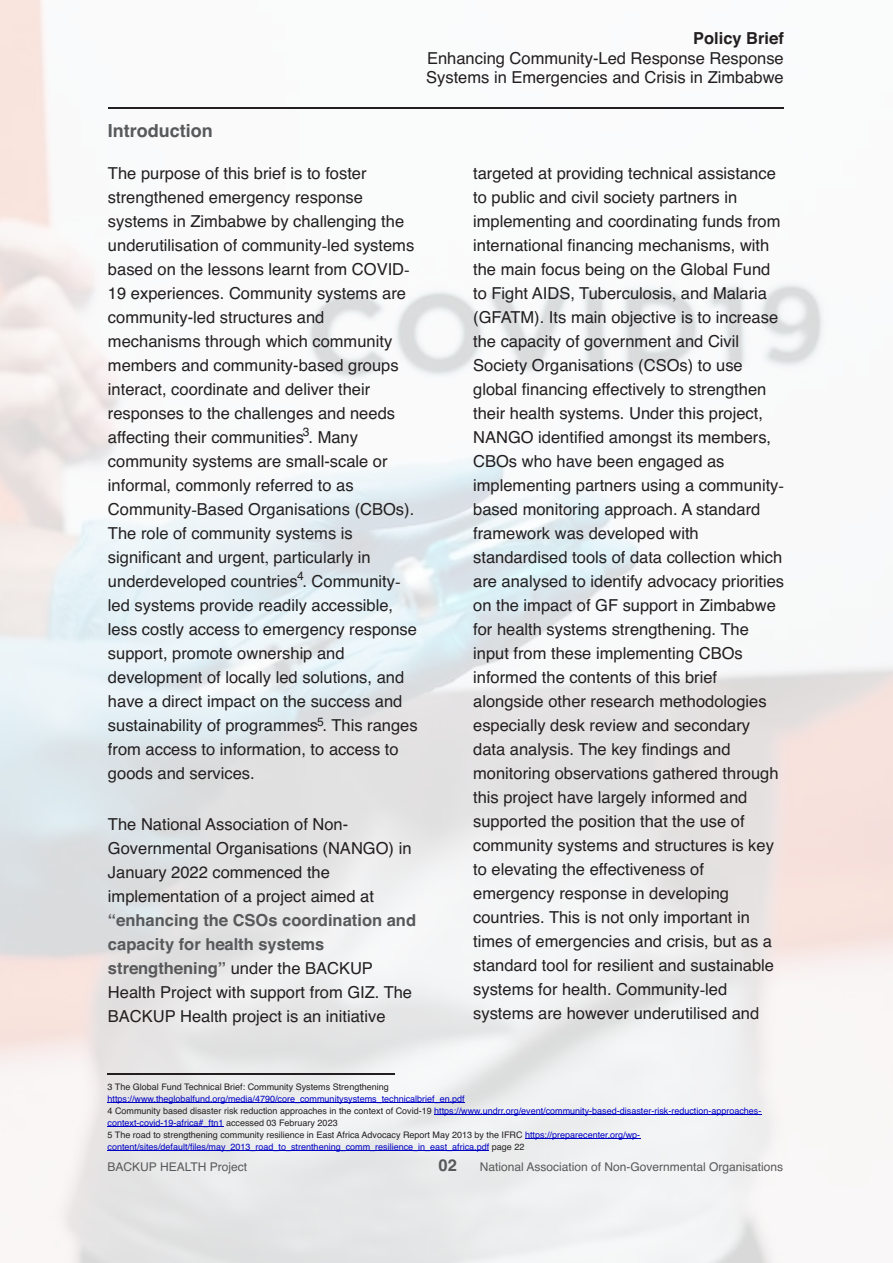
<style>
.page{position:relative;width:893px;height:1263px;background:#fff}
.page>*{position:absolute;margin:0;border:0;box-sizing:border-box;transform-origin:0 0}
.t1{font:700 18px "Helvetica";color:#58595b}
.t2{font:16.5px/24px "Helvetica";color:#231f20}
.t3{font:700 16.5px "Helvetica";color:#231f20}
.t4{font:700 16.5px "Helvetica";color:#58595b}
.t5{font:12px "Helvetica";color:#58595b}
.t6{font:12px "Helvetica";color:#231f20}
.t7{font:9px/12px "Helvetica";color:#0000c4}
.t8{font:9px "Helvetica";color:#231f20}
.s1{font-family:"Times New Roman"}
.s2{font-weight:700;color:#58595b}
.s3{color:#231f20}
</style>
<div class="page">
<img style="left:0;top:0;width:893px;height:1263px">
<hr style="left:108px;top:107px;width:676px;height:1px;background:#231f20">
<hr style="left:108px;top:1102px;width:357px;height:1px;background:#0000c4">
<hr style="left:434px;top:1114px;width:327px;height:1px;background:#0000c4">
<hr style="left:108px;top:1126px;width:116px;height:1px;background:#0000c4">
<hr style="left:525px;top:1138px;width:115px;height:1px;background:#0000c4">
<hr style="left:108px;top:1150px;width:381px;height:1px;background:#0000c4">
<hr style="left:108px;top:1073px;width:287px;height:1px;background:#231f20">
<p class="t3" style="left:693px;top:32px;width:92px">Policy Brief</p>
<p class="t2" style="left:426px;top:49px;width:359px;line-height:19.4px">Enhancing Community-Led Response Response<br>Systems in Emergencies and Crisis in Zimbabwe</p>
<p class="t1" style="left:108px;top:124px;width:106px">Introduction</p>
<p class="t2" style="left:108px;top:162px;width:311px">The purpose of this brief is to foster strengthened emergency response systems in Zimbabwe by challenging the underutilisation of community<span class="s1">-</span>led systems based on the lessons learnt from COVID<span class="s1">-</span>19 experiences. Community systems are community-led structures and mechanisms through which community members and community-based groups interact, coordinate and deliver their responses to the challenges and needs affecting their communities . Many community systems are small-scale or informal, commonly referred to as Community<span class="s1">-</span>Based Organisations (CBOs).<br>The role of community systems is significant and urgent<span class="s1">,</span> particularly in underdeveloped countries . Community&shy;led systems provide readily accessible, less costly access to emergency response support, promote ownership and development of locally led solutions, and have a direct impact on the success and sustainability of programmes . This ranges from access to information, to access to goods and services.</p>
<p class="t2" style="left:108px;top:813px;width:305px">The National Association of Non-Governmental Organisations (NANGO) in January 2022 commenced the implementation of a project aimed at</p>
<p class="t2" style="left:108px;top:909px;width:310px"><span class="s2">“enhancing the CSOs coordination and capacity for health systems strengthening”</span> under the BACKUP Health Project with support from GIZ. The BACKUP Health project is an initiative</p>
<p class="t6" style="left:303px;top:427px;width:8px">3</p>
<p class="t6" style="left:297px;top:571px;width:8px">4</p>
<p class="t6" style="left:317px;top:717px;width:8px">5</p>
<p class="t2" style="left:473px;top:162px;width:312px">targeted at providing technical assistance to public and civil society partners in implementing and coordinating funds from international financing mechanisms, with the main focus being on the Global Fund to Fight AIDS, Tuberculosis<span class="s1">,</span> and Malaria (GFATM). Its main objective is to increase the capacity of government and Civil Society Organisations (CSOs) to use global financing effectively to strengthen their health systems. Under this project, NANGO identified amongst its members, CBOs who have been engaged as implementing partners using a community&shy;based monitoring approach. A standard framework was developed with standardised tools of data collection which are analysed to identify advocacy priorities on the impact of GF support in Zimbabwe for health systems strengthening. The input from these implementing CBOs informed the contents of this brief alongside other research methodologies especially desk review and secondary data analysis. The key findings and monitoring observations gathered through this project have largely informed and supported the position that the use of community systems and structures is key to elevating the effectiveness of emergency response in developing countries. This is not only important in times of emergencies and crisis, but as a standard tool for resilient and sustainable systems for health. Community<span class="s1">-</span>led systems are however underutilised and</p>
<p class="t8" style="left:108px;top:1083px;width:283px">3 The Global Fund Technical Brief: Community Systems Strengthening</p>
<p class="t7" style="left:108px;top:1093px;width:655px">https://www.theglobalfund.org/media/4790/core_communitysystems_technicalbrief_en.pdf<br><span class="s3">4 Community based disaster risk reduction approaches in the context of Covid-19</span> https://www.undrr.org/event/community-based-disaster-risk-reduction-approaches&shy;context-covid-19-africa#_ftn1 <span class="s3">accessed 03 February 2023<br>5 The road to strengthening community resilience in East Africa Advocacy Report May 2013 by the IFRC</span> https://preparecenter.org/wp&shy;content/sites/default/files/may_2013_road_to_strenthening_comm_resilience_in_east_africa.pdf <span class="s3">page 22</span></p>
<p class="t5" style="left:108px;top:1162px;width:141px">BACKUP HEALTH Project</p>
<p class="t4" style="left:438px;top:1158px;width:20px">02</p>
<p class="t5" style="left:480px;top:1162px;width:305px">National Association of Non-Governmental Organisations</p>
</div>
